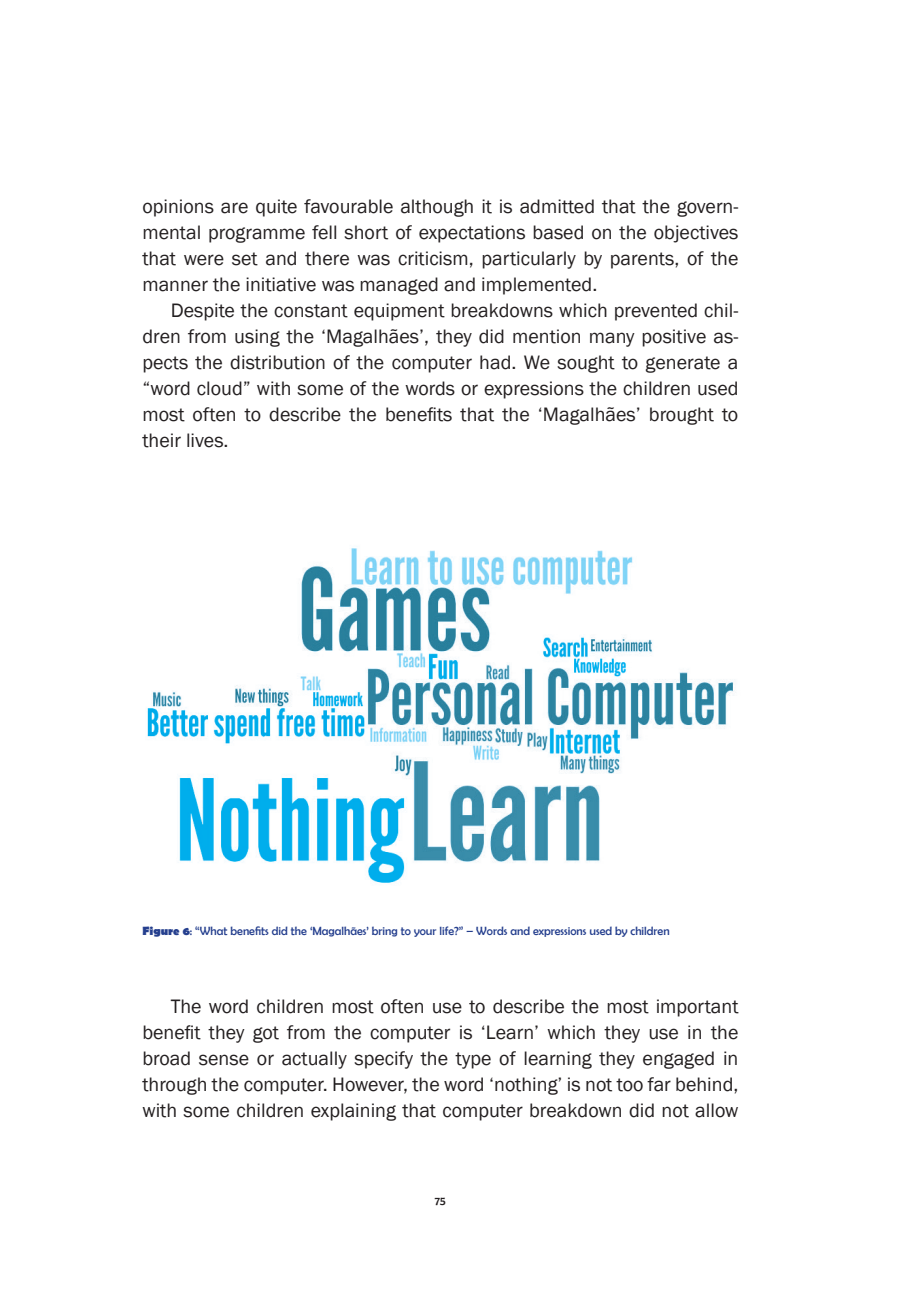
<style>
.page{position:relative;width:908px;height:1304px;background:#fff}
.page>*{position:absolute;margin:0;border:0;box-sizing:border-box;transform-origin:0 0}
.t1{font:20px/26px "Franklin Gothic";color:#231f20;text-align:justify}
.t2{font:12px "Berlin Sans FB";color:#253f8e}
.t3{font:12px "Berlin Sans FB";color:#231f20}
.s1{font-weight:700}
</style>
<div class="page">
<img style="left:147px;top:548px;width:587px;height:335px">
<p class="t1" style="left:142px;top:193px;width:597px">opinions are quite favourable although it is admitted that the govern&shy;mental programme fell short of expectations based on the objectives that were set and there was criticism, particularly by parents, of the manner the initiative was managed and implemented.</p>
<p class="t1" style="left:142px;top:297px;width:597px;text-indent:28px">Despite the constant equipment breakdowns which prevented chil&shy;dren from using the ‘Magalhães’, they did mention many positive as&shy;pects the distribution of the computer had. We sought to generate a “word cloud” with some of the words or expressions the children used most often to describe the benefits that the ‘Magalhães’ brought to their lives.</p>
<p class="t2" style="left:142px;top:924px;width:528px"><span class="s1">Figure 6</span>: “What benefits did the ‘Magalhães’ bring to your life?” – Words and expressions used by children</p>
<p class="t1" style="left:142px;top:993px;width:597px;text-indent:28px">The word children most often use to describe the most important benefit they got from the computer is ‘Learn’ which they use in the broad sense or actually specify the type of learning they engaged in through the computer. However, the word ‘nothing’ is not too far behind, with some children explaining that computer breakdown did not allow</p>
<p class="t3" style="left:434px;top:1194px;width:13px">75</p>
</div>
